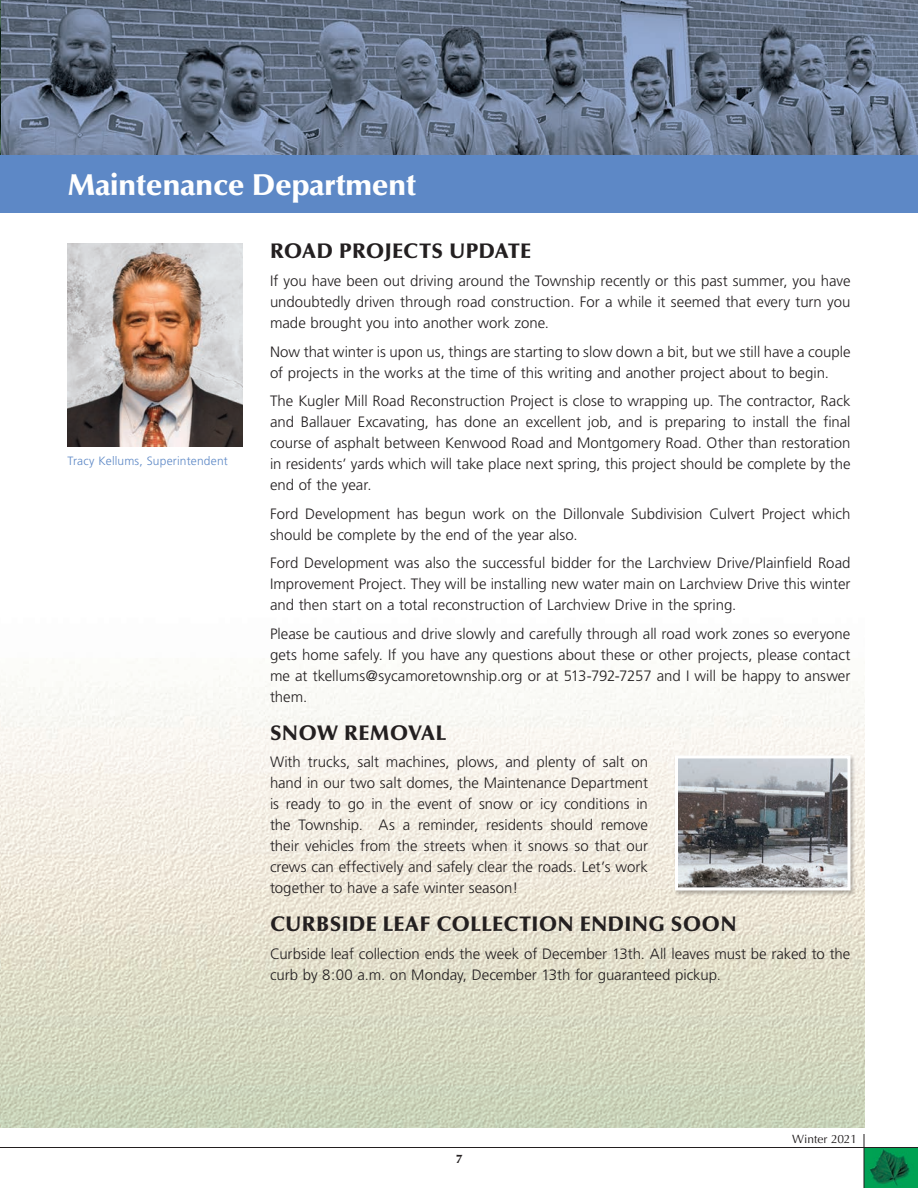
<style>
.page{position:relative;width:918px;height:1188px;background:#fff}
.page>*{position:absolute;margin:0;border:0;box-sizing:border-box;transform-origin:0 0}
.t1{font:900 30px "Optima";letter-spacing:-.01em;color:#fff}
.t2{font:900 21px "Optima";letter-spacing:.015em;color:#231f20}
.t3{font:300 15px/21px "Frutiger";color:#231f20;text-align:justify}
.t4{font:300 12px "Frutiger";letter-spacing:.015em;color:#5d88c6}
.t5{font:12px "Optima";color:#231f20}
.t6{font:900 12px "Optima";color:#231f20}
</style>
<div class="page">
<img style="left:865px;top:1148px;width:53px;height:40px">
<hr style="left:864px;top:1134px;width:1px;height:54px;background:#231f20">
<hr style="left:0;top:1147px;width:918px;height:1px;background:#231f20">
<img style="left:0;top:212px;width:864px;height:915px">
<img style="left:1px;top:0;width:917px;height:155px">
<div style="left:0;top:155px;width:918px;height:57px;background:#5d88c6"></div>
<img style="left:68px;top:243px;width:175px;height:204px">
<hr style="left:0;top:0;width:1px;height:177px;background:#231f20">
<hr style="left:0;top:155px;width:1px;height:57px;background:#00a255">
<div style="left:674px;top:754px;width:182px;height:142px;background:#231f20;opacity:.3"></div>
<img style="left:679px;top:759px;width:168px;height:127px">
<div style="left:675px;top:755px;width:176px;height:135px;border:3px solid #fff"></div>
<h1 class="t1" style="left:68px;top:167px;width:350px">Maintenance Department</h1>
<p class="t4" style="left:68px;top:454px;width:162px">Tracy Kellums, Superintendent</p>
<h2 class="t2" style="left:270px;top:239px;width:263px">ROAD PROJECTS UPDATE</h2>
<p class="t3" style="left:270px;top:271px;width:582px">If you have been out driving around the Township recently or this past summer, you have undoubtedly driven through road construction. For a while it seemed that every turn you made brought you into another work zone.</p>
<p class="t3" style="left:270px;top:341px;width:582px">Now that winter is upon us, things are starting to slow down a bit, but we still have a couple of projects in the works at the time of this writing and another project about to begin.</p>
<p class="t3" style="left:270px;top:391px;width:582px">The Kugler Mill Road Reconstruction Project is close to wrapping up. The contractor, Rack and Ballauer Excavating, has done an excellent job, and is preparing to install the final course of asphalt between Kenwood Road and Montgomery Road. Other than restoration in residents’ yards which will take place next spring, this project should be complete by the end of the year.</p>
<p class="t3" style="left:270px;top:503px;width:582px">Ford Development has begun work on the Dillonvale Subdivision Culvert Project which should be complete by the end of the year also.</p>
<p class="t3" style="left:270px;top:553px;width:582px">Ford Development was also the successful bidder for the Larchview Drive/Plainfield Road Improvement Project. They will be installing new water main on Larchview Drive this winter and then start on a total reconstruction of Larchview Drive in the spring.</p>
<p class="t3" style="left:270px;top:623px;width:582px">Please be cautious and drive slowly and carefully through all road work zones so everyone gets home safely. If you have any questions about these or other projects, please contact me at tkellums@sycamoretownship.org or at 513-792-7257 and I will be happy to answer them.</p>
<h2 class="t2" style="left:270px;top:720px;width:178px">SNOW REMOVAL</h2>
<p class="t3" style="left:270px;top:752px;width:380px">With trucks, salt machines, plows, and plenty of salt on hand in our two salt domes, the Maintenance Department is ready to go in the event of snow or icy conditions in the Township. As a reminder, residents should remove their vehicles from the streets when it snows so that our crews can effectively and safely clear the roads. Let’s work together to have a safe winter season!</p>
<h2 class="t2" style="left:270px;top:912px;width:468px">CURBSIDE LEAF COLLECTION ENDING SOON</h2>
<p class="t3" style="left:270px;top:944px;width:582px">Curbside leaf collection ends the week of December 13th. All leaves must be raked to the curb by 8:00 a.m. on Monday, December 13th for guaranteed pickup.</p>
<p class="t6" style="left:456px;top:1152px;width:7px">7</p>
<p class="t5" style="left:792px;top:1132px;width:67px">Winter 2021</p>
</div>
